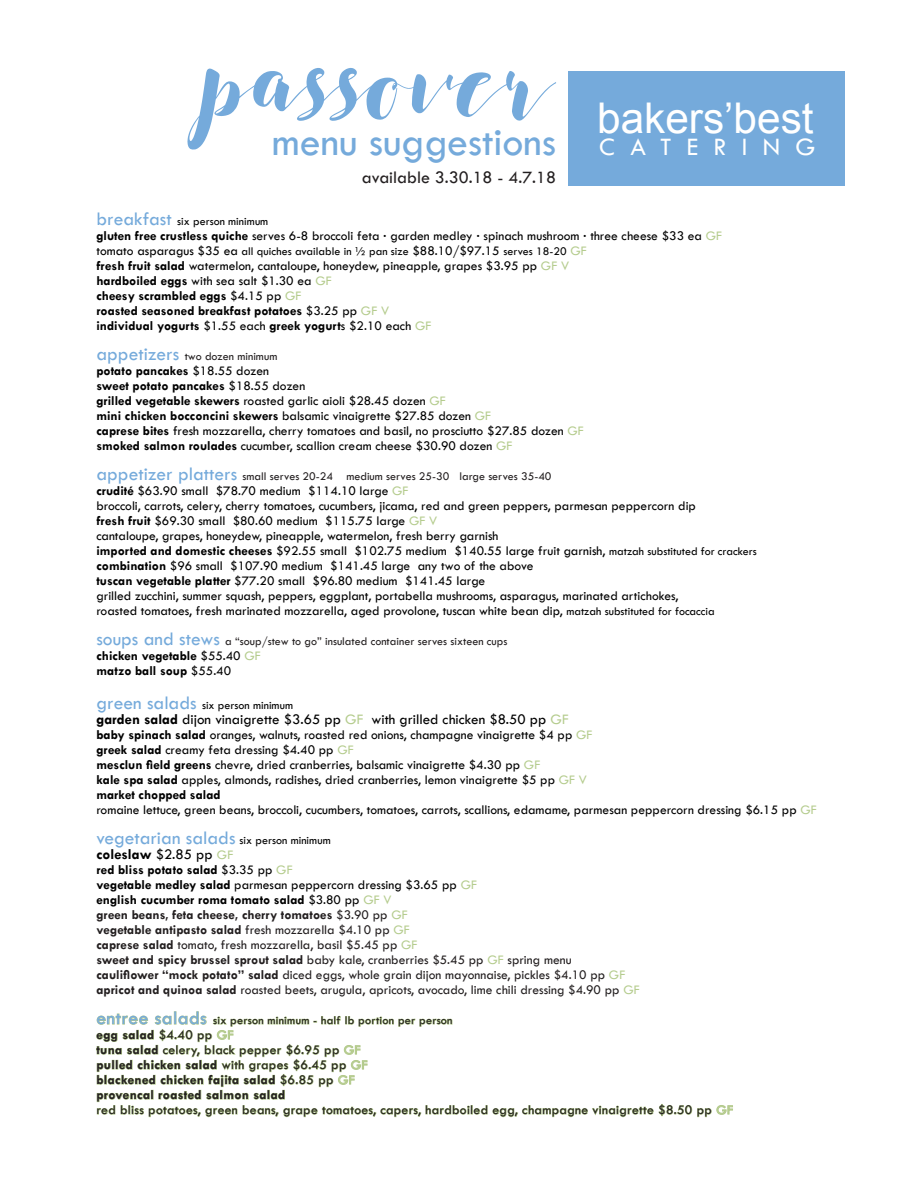
<style>
.page{position:relative;width:918px;height:1188px;background:#fff}
.page>*{position:absolute;margin:0;border:0;box-sizing:border-box;transform-origin:0 0}
.t1{font:69px "SALSABILLA";letter-spacing:-.025em;color:#75aadb}
.t2{font:42.3px "Arial";color:#fff}
.t3{font:42px "Tw Cen";color:#75aadb}
.t4{font:26.1px "Tw Cen";letter-spacing:.585em;color:#fff}
.t5{font:19.5px "Tw Cen";color:#75aadb}
.t6{font:18px "Tw Cen";color:#231f20}
.t7{font:15px "Tw Cen";color:#000}
.t8{font:700 15px "Tw Cen";color:#000}
.t9{font:13.5px "Tw Cen";color:#000}
.t10{font:700 13.5px "Tw Cen";color:#000}
.t11{font:13.5px "Tw Cen";color:#231f20}
.t12{font:13.5px "Tw Cen";letter-spacing:.025em;color:#231f20}
.t13{font:700 13.5px "Tw Cen";letter-spacing:.025em;color:#231f20}
.t14{font:700 13.5px "Tw Cen";color:#231f20}
.t15{font:12px "Tw Cen";color:#231f20}
.t16{font:12px "Tw Cen";color:#000}
.t17{font:12px "Tw Cen";letter-spacing:.025em;color:#231f20}
.s1{font-size:19.5px;color:#75aadb}
.s2{font-weight:700}
.s3{color:#b5cc8e}
.s4{font-size:13.5px}
.s5{font-size:13.5px;color:#b5cc8e}
.s6{font-weight:400}
.s7{font-weight:400;color:#b5cc8e}
.s8{font-size:12px}
.s9{font-size:12px;color:#000}
.s10{font-weight:400;font-size:13.5px;color:#b5cc8e}
</style>
<div class="page">
<div style="left:568px;top:72px;width:277px;height:114px;background:#75aadb"></div>
<svg style="left:96px;top:1011px;width:391px;height:106px"></svg>
<svg style="left:493px;top:1104px;width:240px;height:13px"></svg>
<p class="t1" style="left:207px;top:24px;width:350px">PASSOVER</p>
<p class="t3" style="left:272px;top:116px;width:286px">menu suggestions</p>
<p class="t6" style="left:362px;top:167px;width:196px">available 3.30.18 - 4.7.18</p>
<h2 class="t2" style="left:597px;top:90px;width:218px">bakers’best</h2>
<h3 class="t4" style="left:599px;top:131px;width:218px">CATERING</h3>
<p class="t16" style="left:96px;top:214px;width:173px"><span class="s1">breakfast</span> six person minimum</p>
<p class="t9" style="left:96px;top:227px;width:627px"><span class="s2">gluten free crustless quiche</span> serves 6-8 broccoli feta <sup>.</sup> garden medley <sup>.</sup> spinach mushroom <sup>.</sup> three cheese $33 ea <span class="s3">GF</span></p>
<p class="t16" style="left:96px;top:244px;width:492px"><span class="s4">tomato asparagus $35 ea</span> all quiches available in ½ pan size <span class="s4">$88.10/$97.15</span> serves 18-20 <span class="s5">GF</span></p>
<p class="t9" style="left:96px;top:257px;width:474px"><span class="s2">fresh fruit salad</span> watermelon, cantaloupe, honeydew, pineapple, grapes $3.95 pp <span class="s3">GF V</span></p>
<p class="t9" style="left:96px;top:272px;width:237px"><span class="s2">hardboiled eggs</span> with sea salt $1.30 ea <span class="s3">GF</span></p>
<p class="t10" style="left:96px;top:287px;width:207px">cheesy scrambled eggs <span class="s6">$4.15 pp</span> <span class="s7">GF</span></p>
<p class="t10" style="left:96px;top:302px;width:294px">roasted seasoned breakfast potatoes <span class="s6">$3.25 pp</span> <span class="s7">GF V</span></p>
<p class="t10" style="left:96px;top:317px;width:337px">individual yogurts <span class="s6">$1.55 each</span> greek yogurt<span class="s6">s $2.10 each</span> <span class="s7">GF</span></p>
<p class="t15" style="left:96px;top:349px;width:183px"><span class="s1">appetizers</span> two dozen minimum</p>
<p class="t10" style="left:96px;top:362px;width:174px">potato pancakes <span class="s6">$18.55 dozen</span></p>
<p class="t10" style="left:96px;top:377px;width:210px">sweet potato pancakes <span class="s6">$18.55 dozen</span></p>
<p class="t9" style="left:96px;top:392px;width:351px"><span class="s2">grilled vegetable skewers</span> roasted garlic aioli $28.45 dozen <span class="s3">GF</span></p>
<p class="t9" style="left:96px;top:407px;width:396px"><span class="s2">mini chicken bocconcini skewers</span> balsamic vinaigrette $27.85 dozen <span class="s3">GF</span></p>
<p class="t9" style="left:96px;top:422px;width:489px"><span class="s2">caprese bites</span> fresh mozzarella, cherry tomatoes and basil, no prosciutto $27.85 dozen <span class="s3">GF</span></p>
<p class="t9" style="left:96px;top:437px;width:418px"><span class="s2">smoked salmon roulades</span> cucumber, scallion cream cheese $30.90 dozen <span class="s3">GF</span></p>
<p class="t15" style="left:96px;top:469px;width:457px"><span class="s1">appetizer platters</span> small serves 20-24 medium serves 25-30 large serves 35-40</p>
<p class="t9" style="left:96px;top:482px;width:314px"><span class="s2">crudité</span> $63.90 small $78.70 medium $114.10 large <span class="s3">GF</span></p>
<p class="t9" style="left:96px;top:497px;width:601px">broccoli, carrots, celery, cherry tomatoes, cucumbers, jicama, red and green peppers, parmesan peppercorn dip</p>
<p class="t9" style="left:96px;top:512px;width:342px"><span class="s2">fresh fruit</span> $69.30 small $80.60 medium $115.75 large <span class="s3">GF V</span></p>
<p class="t9" style="left:96px;top:527px;width:404px">cantaloupe, grapes, honeydew, pineapple, watermelon, fresh berry garnish</p>
<p class="t9" style="left:96px;top:542px;width:662px"><span class="s2">imported and domestic cheeses</span> $92.55 small $102.75 medium $140.55 large fruit garnish, <span class="s8">matzah substituted for crackers</span></p>
<p class="t9" style="left:96px;top:557px;width:439px"><span class="s2">combination</span> $96 small $107.90 medium $141.45 large any two of the above</p>
<p class="t9" style="left:96px;top:572px;width:390px"><span class="s2">tuscan vegetable platter</span> $77.20 small $96.80 medium $141.45 large</p>
<p class="t9" style="left:96px;top:587px;width:583px">grilled zucchini, summer squash, peppers, eggplant, portabella mushrooms, asparagus, marinated artichokes,</p>
<p class="t9" style="left:96px;top:602px;width:620px">roasted tomatoes, fresh marinated mozzarella, aged provolone, tuscan white bean dip, <span class="s8">matzah substituted for focaccia</span></p>
<p class="t15" style="left:96px;top:634px;width:412px"><span class="s1">soups and stews</span> a “soup/stew to go” insulated container serves sixteen cups</p>
<p class="t10" style="left:96px;top:647px;width:166px">chicken vegetable <span class="s6">$55.40</span> <span class="s7">GF</span></p>
<p class="t10" style="left:96px;top:662px;width:136px">matzo ball soup <span class="s6">$55.40</span></p>
<p class="t16" style="left:96px;top:698px;width:198px"><span class="s1">green salads</span> six person minimum</p>
<p class="t7" style="left:96px;top:710px;width:474px"><span class="s2">garden salad</span> dijon vinaigrette $3.65 pp <span class="s3">GF</span> with grilled chicken $8.50 pp <span class="s3">GF</span></p>
<p class="t9" style="left:96px;top:727px;width:498px"><span class="s2">baby spinach salad</span> oranges, walnuts, roasted red onions, champagne vinaigrette $4 pp <span class="s3">GF</span></p>
<p class="t9" style="left:96px;top:742px;width:259px"><span class="s2">greek salad</span> creamy feta dressing $4.40 pp <span class="s3">GF</span></p>
<p class="t9" style="left:96px;top:757px;width:445px"><span class="s2">mesclun field greens</span> chevre, dried cranberries, balsamic vinaigrette $4.30 pp <span class="s3">GF</span></p>
<p class="t9" style="left:96px;top:772px;width:492px"><span class="s2">kale spa salad</span> apples, almonds, radishes, dried cranberries, lemon vinaigrette $5 pp <span class="s3">GF V</span></p>
<p class="t10" style="left:96px;top:787px;width:126px">market chopped salad</p>
<p class="t9" style="left:96px;top:802px;width:722px">romaine lettuce, green beans, broccoli, cucumbers, tomatoes, carrots, scallions, edamame, parmesan peppercorn dressing $6.15 pp <span class="s3">GF</span></p>
<p class="t5" style="left:96px;top:826px;width:236px">vegetarian salads <span class="s9">six person minimum</span></p>
<p class="t8" style="left:96px;top:845px;width:138px">coleslaw <span class="s6">$2.85 pp</span> <span class="s10">GF</span></p>
<p class="t10" style="left:96px;top:862px;width:198px">red bliss potato salad <span class="s6">$3.35 pp</span> <span class="s7">GF</span></p>
<p class="t9" style="left:96px;top:877px;width:382px"><span class="s2">vegetable medley salad</span> parmesan peppercorn dressing $3.65 pp <span class="s3">GF</span></p>
<p class="t10" style="left:96px;top:892px;width:297px">english cucumber roma tomato salad <span class="s6">$3.80 pp</span> <span class="s7">GF V</span></p>
<p class="t14" style="left:96px;top:907px;width:313px">green beans, feta cheese, cherry tomatoes <span class="s6">$3.90 pp</span> <span class="s7">GF</span></p>
<p class="t14" style="left:96px;top:922px;width:315px">vegetable antipasto salad <span class="s6">fresh mozzarella $4.10 pp</span> <span class="s7">GF</span></p>
<p class="t11" style="left:96px;top:937px;width:323px"><span class="s2">caprese salad</span> tomato, fresh mozzarella, basil $5.45 pp <span class="s3">GF</span></p>
<p class="t11" style="left:96px;top:952px;width:477px"><span class="s2">sweet and spicy brussel sprout salad</span> baby kale, cranberries $5.45 pp <span class="s3">GF</span> spring menu</p>
<p class="t11" style="left:96px;top:967px;width:530px"><span class="s2">cauliflower “mock potato” salad</span> diced eggs, whole grain dijon mayonnaise, pickles $4.10 pp <span class="s3">GF</span></p>
<p class="t11" style="left:96px;top:982px;width:545px"><span class="s2">apricot and quinoa salad</span> roasted beets, arugula, apricots, avocado, lime chili dressing $4.90 pp <span class="s3">GF</span></p>
<p class="t17" style="left:96px;top:1013px;width:358px"><span class="s1">entree salads</span> six person minimum - half lb portion per person</p>
<p class="t13" style="left:96px;top:1027px;width:139px">egg salad <span class="s6">$4.40 pp</span> <span class="s7">GF</span></p>
<p class="t12" style="left:96px;top:1042px;width:266px"><span class="s2">tuna salad</span> celery, black pepper $6.95 pp <span class="s3">GF</span></p>
<p class="t13" style="left:96px;top:1057px;width:273px">pulled chicken salad <span class="s6">with grapes $6.45 pp</span> <span class="s7">GF</span></p>
<p class="t13" style="left:96px;top:1072px;width:260px">blackened chicken fajita salad <span class="s6">$6.85 pp</span> <span class="s7">GF</span></p>
<p class="t13" style="left:96px;top:1087px;width:191px">provencal roasted salmon salad</p>
<p class="t12" style="left:96px;top:1102px;width:638px">red bliss potatoes, green beans, grape tomatoes, capers, hardboiled egg, champagne vinaigrette $8.50 pp <span class="s3">GF</span></p>
</div>
